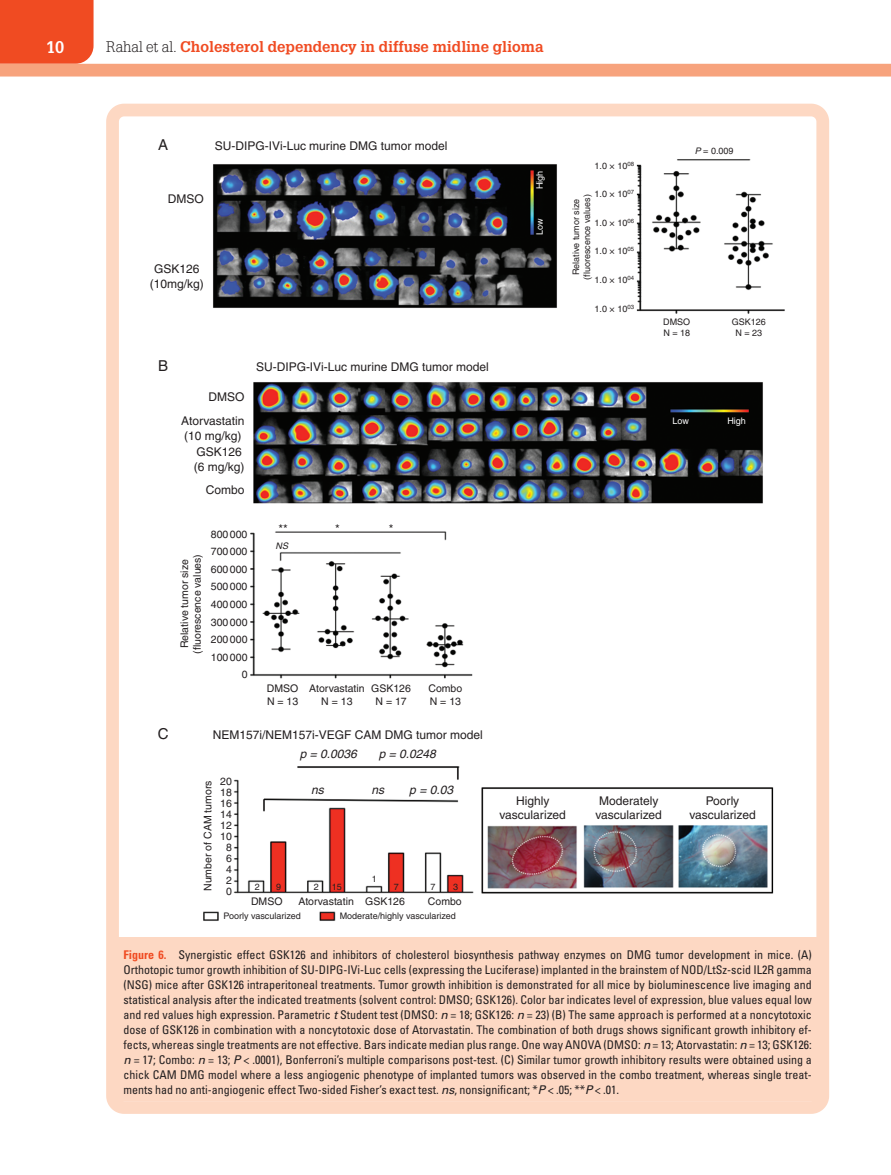
<style>
.page{position:relative;width:891px;height:1175px;background:#fff}
.page>*{position:absolute;margin:0;border:0;box-sizing:border-box;transform-origin:0 0}
.t1{font:700 16.5px "Glypha LT Std";color:#fff}
.t2{font:700 15px "Glypha LT Std";color:#f04b22}
.t3{font:15px "Helvetica";color:#231f20}
.FigCapt{font:condensed 12px/15px "Univers LT Std";color:#231f20;text-align:justify}
.t4{font:12px/14.4px "Helvetica";color:#231f20;text-align:right}
.t5{font:italic 12px "Helvetica";color:#231f20}
.t6{font:10.5px/11.1px "Helvetica";color:#231f20}
.t7{font:9px/10.8px "Helvetica";color:#231f20;text-align:center}
.t8{font:9px "Helvetica";color:#fff}
.t9{font:italic 9px "Helvetica";color:#231f20}
.s1{font-weight:300;color:#231f20}
.s2{font-style:italic}
.s3{font-weight:700;color:#f04b22}
.s4{font-style:italic;font-stretch:normal}
</style>
<div class="page">
<div style="left:0;top:0;width:94px;height:64px;background:#f04b22"></div>
<div style="left:0;top:64px;width:891px;height:12px;background:#f7a37d"></div>
<div style="left:114px;top:937px;width:707px;height:164px;background:#fdd8c3"></div>
<img style="left:213px;top:164px;width:344px;height:144px">
<img style="left:637px;top:159px;width:148px;height:155px">
<img style="left:250px;top:382px;width:513px;height:297px">
<img style="left:203px;top:766px;width:571px;height:155px">
<div style="left:106px;top:104px;width:723px;height:1009px;border:13px solid #fdd8c3;border-radius:12px"></div>
<h1 class="t1" style="left:46px;top:37px;width:20px">10</h1>
<p class="t2" style="left:106px;top:37px;width:439px"><span class="s1">Rahal et al.</span> Cholesterol dependency in diffuse midline glioma</p>
<p class="t3" style="left:158px;top:136px;width:12px">A</p>
<p class="t4" style="left:215px;top:139px;width:234px">SU-DIPG-IVi-Luc murine DMG tumor model</p>
<p class="t4" style="left:168px;top:191px;width:37px">DMSO</p>
<p class="t4" style="left:150px;top:262px;width:56px;text-align:center">GSK126 (10mg/kg)</p>
<p class="t3" style="left:158px;top:357px;width:12px">B</p>
<p class="t4" style="left:256px;top:360px;width:234px">SU-DIPG-IVi-Luc murine DMG tumor model</p>
<p class="t4" style="left:181px;top:385px;width:65px;line-height:23.9px">DMSO<br>Atorvastatin</p>
<p class="t4" style="left:184px;top:427px;width:59px;line-height:16.6px">(10 mg/kg)<br>GSK126</p>
<p class="t4" style="left:194px;top:454px;width:52px;line-height:23.9px">(6 mg/kg)<br>Combo</p>
<p class="t6" style="left:211px;top:528px;width:38px">800 000</p>
<p class="t6" style="left:178px;top:653px;width:101px;line-height:12.6px;text-align:center;rotate:-90deg">Relative tumor size (fluorescence values)</p>
<p class="t6" style="left:211px;top:542px;width:38px;line-height:17.5px">700 000<br>600 000</p>
<p class="t6" style="left:211px;top:578px;width:38px;line-height:17.5px">500 000<br>400 000</p>
<p class="t6" style="left:211px;top:613px;width:38px;line-height:17.5px;text-align:right">300 000<br>200 000<br>100 000<br>0</p>
<p class="t4" style="left:278px;top:521px;width:11px">**</p>
<p class="t9" style="left:276px;top:540px;width:14px">NS</p>
<p class="t4" style="left:335px;top:521px;width:6px">*</p>
<p class="t4" style="left:389px;top:521px;width:6px">*</p>
<p class="t6" style="left:267px;top:682px;width:33px;line-height:12.6px">DMSO<br>N = 13</p>
<p class="t6" style="left:309px;top:682px;width:57px;line-height:12.6px;text-align:center">Atorvastatin<br>N = 13</p>
<p class="t6" style="left:371px;top:682px;width:41px;line-height:12.6px;text-align:center">GSK126<br>N = 17</p>
<p class="t6" style="left:428px;top:682px;width:35px;line-height:12.6px">Combo<br>N = 13</p>
<p class="t3" style="left:158px;top:725px;width:12px">C</p>
<p class="t4" style="left:213px;top:727px;width:272px">NEM157i/NEM157i-VEGF CAM DMG tumor model</p>
<p class="t8" style="left:534px;top:189px;width:20px;rotate:-90deg">High</p>
<p class="t8" style="left:534px;top:235px;width:18px;rotate:-90deg">Low</p>
<p class="t7" style="left:595px;top:160px;width:41px">1.0 × 10<sup>08</sup></p>
<p class="t7" style="left:595px;top:188px;width:41px">1.0 × 10<sup>07</sup></p>
<p class="t7" style="left:571px;top:280px;width:87px;rotate:-90deg">Relative tumor size (fluorescence values)</p>
<p class="t7" style="left:595px;top:217px;width:41px">1.0 × 10<sup>06</sup></p>
<p class="t7" style="left:595px;top:246px;width:41px">1.0 × 10<sup>05</sup></p>
<p class="t7" style="left:595px;top:274px;width:41px">1.0 × 10<sup>04</sup></p>
<p class="t7" style="left:595px;top:303px;width:41px">1.0 × 10<sup>03</sup></p>
<p class="t7" style="left:695px;top:145px;width:40px"><span class="s2">P</span> = 0.009</p>
<p class="t7" style="left:663px;top:316px;width:28px;text-align:left">DMSO<br>N = 18</p>
<p class="t7" style="left:732px;top:316px;width:36px">GSK126<br>N = 23</p>
<p class="t8" style="left:673px;top:416px;width:18px">Low</p>
<p class="t8" style="left:727px;top:416px;width:20px">High</p>
<p class="t6" style="left:202px;top:891px;width:112px;rotate:-90deg">Number of CAM tumors</p>
<p class="t6" style="left:220px;top:775px;width:13px;text-align:justify">20<br>18<br>16<br>14<br>12</p>
<p class="t5" style="left:300px;top:747px;width:59px">p = 0.0036</p>
<p class="t5" style="left:379px;top:747px;width:59px">p = 0.0248</p>
<p class="t5" style="left:311px;top:782px;width:14px">ns</p>
<p class="t5" style="left:371px;top:782px;width:14px">ns</p>
<p class="t5" style="left:409px;top:782px;width:45px">p = 0.03</p>
<p class="t6" style="left:220px;top:830px;width:13px;text-align:center">10<br>8<br>6<br>4<br>2</p>
<p class="t7" style="left:372px;top:873px;width:7px">1</p>
<p class="t7" style="left:255px;top:881px;width:7px">2</p>
<p class="t7" style="left:314px;top:881px;width:7px">2</p>
<p class="t7" style="left:276px;top:881px;width:7px">9</p>
<p class="t7" style="left:332px;top:881px;width:12px">15</p>
<p class="t7" style="left:394px;top:881px;width:7px">7</p>
<p class="t7" style="left:430px;top:881px;width:7px">7</p>
<p class="t7" style="left:453px;top:881px;width:7px">3</p>
<p class="t6" style="left:226px;top:886px;width:7px">0</p>
<p class="t6" style="left:298px;top:895px;width:108px">Atorvastatin GSK126</p>
<p class="t6" style="left:428px;top:895px;width:35px">Combo</p>
<p class="t6" style="left:251px;top:896px;width:33px">DMSO</p>
<p class="t7" style="left:224px;top:910px;width:79px">Poorly vascularized</p>
<p class="t7" style="left:340px;top:910px;width:118px">Moderate/highly vascularized</p>
<p class="t4" style="left:499px;top:793px;width:68px;text-align:center">Highly vascularized</p>
<p class="t4" style="left:595px;top:793px;width:68px;text-align:left">Moderately vascularized</p>
<p class="t4" style="left:689px;top:793px;width:68px;text-align:center">Poorly vascularized</p>
<p class="FigCapt" style="left:123px;top:946px;width:690px"><span class="s3">Figure 6.</span> Synergistic effect GSK126 and inhibitors of cholesterol biosynthesis pathway enzymes on DMG tumor development in mice. (A)<br>Orthotopic tumor growth inhibition of SU-DIPG-IVi-Luc cells (expressing the Luciferase) implanted in the brainstem of NOD/LtSz-scid IL2R gamma (NSG) mice after GSK126 intraperitoneal treatments. Tumor growth inhibition is demonstrated for all mice by bioluminescence live imaging and statistical analysis after the indicated treatments (solvent control: DMSO; GSK126). Color bar indicates level of expression, blue values equal low and red values high expression. Parametric <span class="s4">t</span> Student test (DMSO: <span class="s4">n</span> = 18; GSK126: <span class="s4">n</span> = 23) (B) The same approach is performed at a noncytotoxic dose of GSK126 in combination with a noncytotoxic dose of Atorvastatin. The combination of both drugs shows significant growth inhibitory ef&shy;fects, whereas single treatments are not effective. Bars indicate median plus range. One way ANOVA (DMSO: <span class="s4">n</span> = 13; Atorvastatin: <span class="s4">n</span> = 13; GSK126: <span class="s4">n</span> = 17; Combo: <span class="s4">n</span> = 13; <span class="s4">P</span> &lt; .0001), Bonferroni’s multiple comparisons post-test. (C) Similar tumor growth inhibitory results were obtained using a chick CAM DMG model where a less angiogenic phenotype of implanted tumors was observed in the combo treatment, whereas single treat&shy;ments had no anti-angiogenic effect Two-sided Fisher’s exact test. <span class="s4">ns</span>, nonsignificant; *<span class="s4">P</span> &lt; .05; **<span class="s4">P</span> &lt; .01.</p>
</div>
